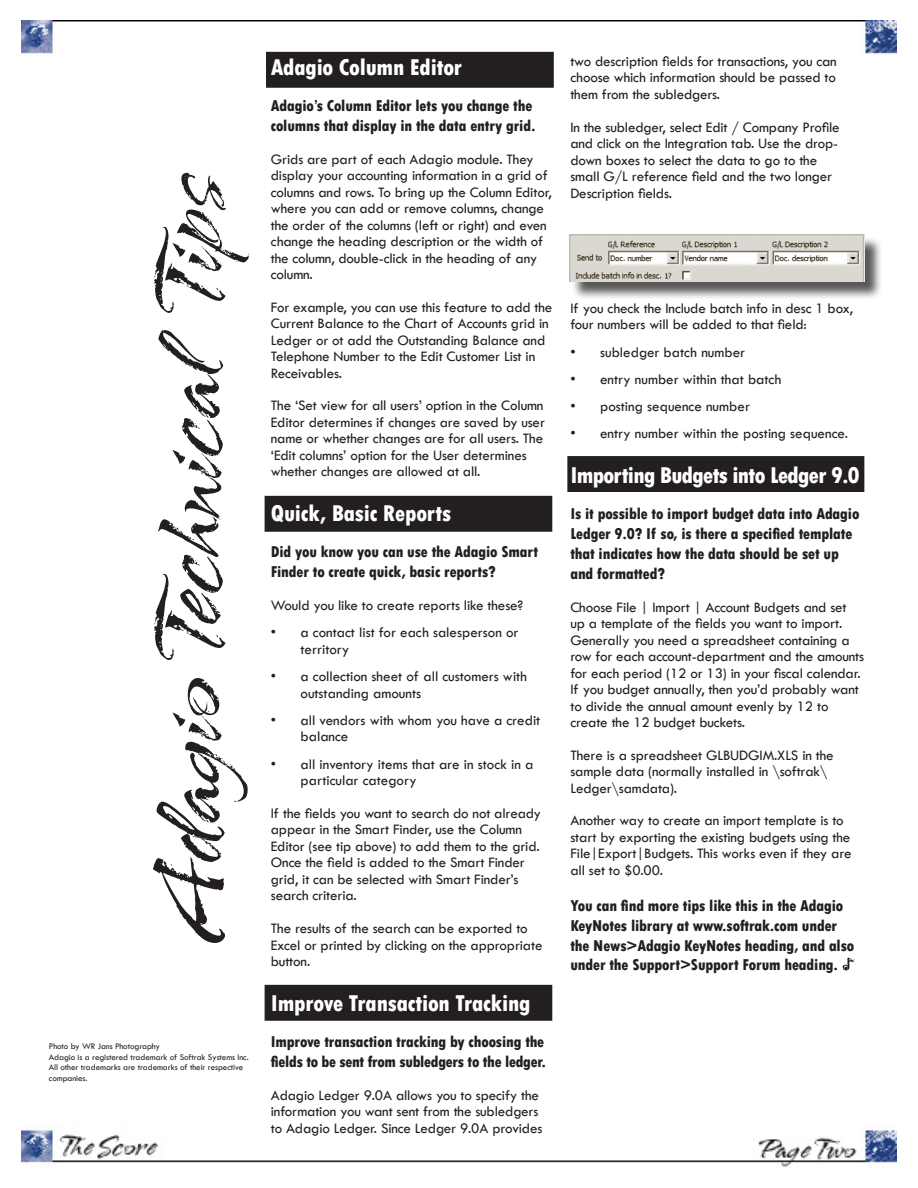
<style>
.page{position:relative;width:918px;height:1188px;background:#fff}
.page>*{position:absolute;margin:0;border:0;box-sizing:border-box;transform-origin:0 0}
.t1{font:108px "Arid ITCTT";letter-spacing:-.02em;color:#231f20}
.t2{font:800 condensed 24px "Tw Cen";letter-spacing:-.01em;color:#fff}
.t3{font:800 condensed 24px "Tw Cen";letter-spacing:-.03em;color:#fff}
.t4{font:800 condensed 16.5px/19.8px "Tw Cen";letter-spacing:-.01em;color:#231f20}
.t5{font:15px/16.5px "Tw Cen";letter-spacing:-.01em;color:#231f20}
.t6{font:9px/10.8px "Tw Cen";letter-spacing:-.01em;color:#231f20}
</style>
<div class="page">
<img style="left:21px;top:20px;width:876px;height:1147px">
<div style="left:267px;top:53px;width:286px;height:34px;background:#231f20"></div>
<div style="left:266px;top:52px;width:288px;height:36px;border:2px solid #231f20"></div>
<svg style="left:843px;top:958px;width:12px;height:14px"></svg>
<div style="left:265px;top:497px;width:287px;height:34px;background:#231f20"></div>
<div style="left:265px;top:496px;width:287px;height:36px;border:2px solid #231f20"></div>
<div style="left:265px;top:986px;width:287px;height:34px;background:#231f20"></div>
<div style="left:265px;top:985px;width:287px;height:36px;border:2px solid #231f20"></div>
<div style="left:568px;top:457px;width:296px;height:34px;background:#231f20"></div>
<div style="left:567px;top:456px;width:297px;height:36px;border:2px solid #231f20"></div>
<div style="left:572px;top:237px;width:311px;height:63px;background:#231f20;opacity:.75"></div>
<img style="left:569px;top:234px;width:295px;height:47px">
<h1 class="t1" style="left:131px;top:941px;width:771px;rotate:-90deg">Adagio Technical Tips</h1>
<p class="t6" style="left:49px;top:1040px;width:201px">Photo by WR Jans Photography<br>Adagio is a registered trademark of Softrak Systems Inc.<br>All other trademarks are trademarks of their respective companies.</p>
<h2 class="t2" style="left:271px;top:53px;width:193px">Adagio Column Editor</h2>
<p class="t4" style="left:271px;top:96px;width:266px">Adagio’s Column Editor lets you change the columns that display in the data entry grid.</p>
<p class="t5" style="left:271px;top:150px;width:282px">Grids are part of each Adagio module. They display your accounting information in a grid of columns and rows. To bring up the Column Editor, where you can add or remove columns, change the order of the columns (left or right) and even change the heading description or the width of the column, double-click in the heading of any column.</p>
<p class="t5" style="left:271px;top:299px;width:283px">For example, you can use this feature to add the Current Balance to the Chart of Accounts grid in Ledger or ot add the Outstanding Balance and Telephone Number to the Edit Customer List in Receivables.</p>
<p class="t5" style="left:271px;top:397px;width:276px">The ‘Set view for all users’ option in the Column Editor determines if changes are saved by user name or whether changes are for all users. The ‘Edit columns’ option for the User determines whether changes are allowed at all.</p>
<h2 class="t2" style="left:271px;top:499px;width:182px">Quick, Basic Reports</h2>
<p class="t4" style="left:271px;top:542px;width:269px">Did you know you can use the Adagio Smart<br>Finder to create quick, basic reports?</p>
<p class="t5" style="left:271px;top:597px;width:254px">Would you like to create reports like these?</p>
<p class="t5" style="left:301px;top:624px;width:220px;text-indent:-30px">• a contact list for each salesperson or territory</p>
<p class="t5" style="left:301px;top:668px;width:228px;text-indent:-30px">• a collection sheet of all customers with outstanding amounts</p>
<p class="t5" style="left:301px;top:712px;width:241px;text-indent:-30px">• all vendors with whom you have a credit balance</p>
<p class="t5" style="left:301px;top:756px;width:235px;text-indent:-30px">• all inventory items that are in stock in a particular category</p>
<p class="t5" style="left:271px;top:805px;width:272px">If the fields you want to search do not already appear in the Smart Finder, use the Column Editor (see tip above) to add them to the grid.<br>Once the field is added to the Smart Finder grid, it can be selected with Smart Finder’s search criteria.</p>
<p class="t5" style="left:271px;top:920px;width:273px">The results of the search can be exported to<br>Excel or printed by clicking on the appropriate button.</p>
<h2 class="t2" style="left:271px;top:989px;width:261px">Improve Transaction Tracking</h2>
<p class="t4" style="left:271px;top:1032px;width:277px">Improve transaction tracking by choosing the fields to be sent from subledgers to the ledger.</p>
<p class="t5" style="left:271px;top:1086px;width:273px">Adagio Ledger 9.0A allows you to specify the information you want sent from the subledgers to Adagio Ledger. Since Ledger 9.0A provides</p>
<p class="t5" style="left:570px;top:53px;width:268px;text-align:justify">two description fields for transactions, you can choose which information should be passed to them from the subledgers.</p>
<p class="t5" style="left:570px;top:119px;width:271px">In the subledger, select Edit / Company Profile and click on the Integration tab. Use the drop&shy;down boxes to select the data to go to the small G/L reference field and the two longer Description fields.</p>
<p class="t5" style="left:570px;top:300px;width:284px">If you check the Include batch info in desc 1 box, four numbers will be added to that field:</p>
<p class="t5" style="left:570px;top:344px;width:176px">• subledger batch number</p>
<p class="t5" style="left:570px;top:371px;width:213px">• entry number within that batch</p>
<p class="t5" style="left:570px;top:398px;width:181px">• posting sequence number</p>
<p class="t5" style="left:570px;top:425px;width:279px">• entry number within the posting sequence.</p>
<h2 class="t3" style="left:570px;top:462px;width:291px">Importing Budgets into Ledger 9.0</h2>
<p class="t4" style="left:570px;top:504px;width:291px">Is it possible to import budget data into Adagio Ledger 9.0? If so, is there a specified template that indicates how the data should be set up and formatted?</p>
<p class="t5" style="left:570px;top:599px;width:295px">Choose File | Import | Account Budgets and set up a template of the fields you want to import.<br>Generally you need a spreadsheet containing a row for each account-department and the amounts for each period (12 or 13) in your fiscal calendar.<br>If you budget annually, then you’d probably want to divide the annual amount evenly by 12 to create the 12 budget buckets.</p>
<p class="t5" style="left:570px;top:747px;width:265px">There is a spreadsheet GLBUDGIM.XLS in the sample data (normally installed in \softrak\<br>Ledger\samdata).</p>
<p class="t5" style="left:570px;top:812px;width:283px">Another way to create an import template is to start by exporting the existing budgets using the File|Export|Budgets. This works even if they are all set to $0.00.</p>
<p class="t4" style="left:570px;top:896px;width:285px">You can find more tips like this in the Adagio KeyNotes library at www.softrak.com under the News&gt;Adagio KeyNotes heading, and also under the Support&gt;Support Forum heading.</p>
</div>
